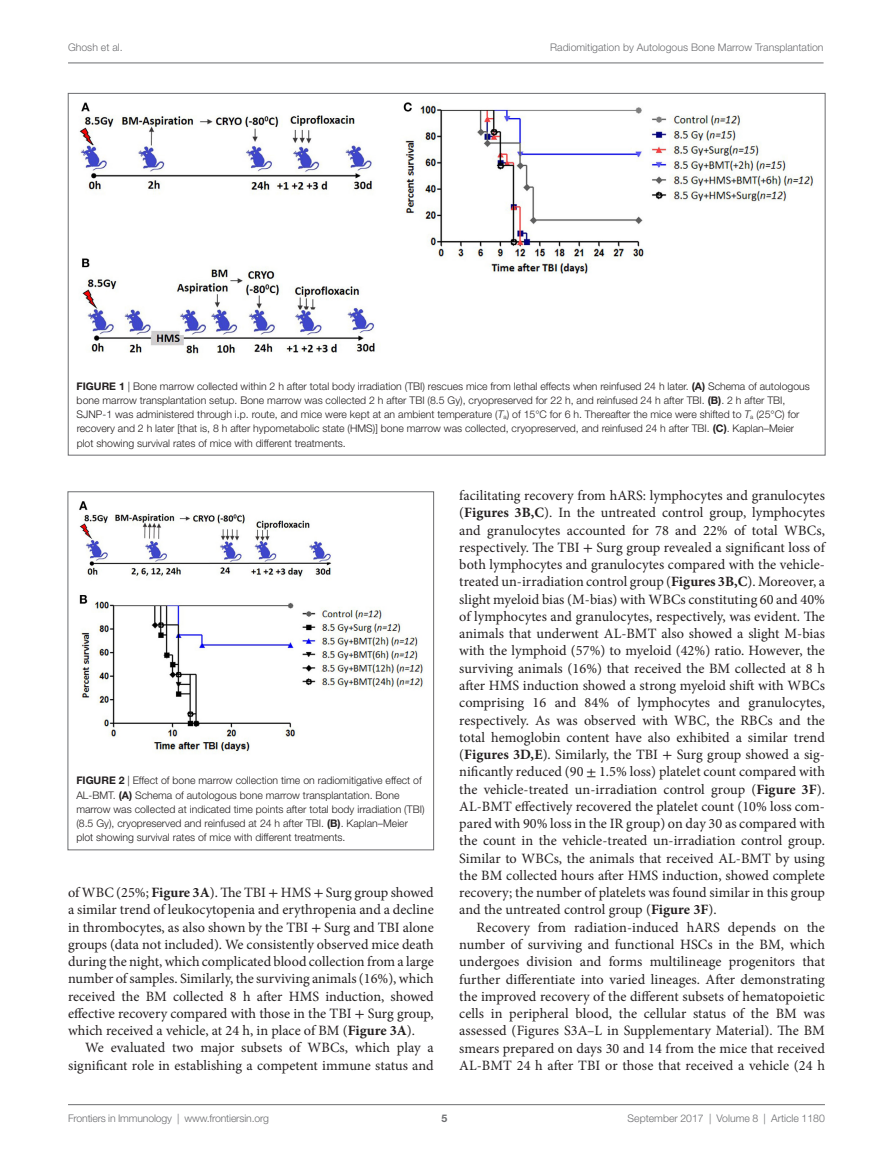
<style>
.page{position:relative;width:893px;height:1170px;background:#fff}
.page>*{position:absolute;margin:0;border:0;box-sizing:border-box;transform-origin:0 0}
.t1{font:14.25px/17.2px "Minion Pro";color:#231f20;text-align:justify}
.t2{font:300 10.5px/14.2px "Helvetica Neue LT Std";color:#231f20}
.t3{font:300 10.5px "Helvetica Neue LT Std";color:#6c6d70}
.t4{font:700 10.5px "Helvetica Neue LT Std";color:#6c6d70}
.s1{font-weight:700}
.s2{font-style:italic}
.s3{font-family:"STIX General"}
</style>
<div class="page">
<img style="left:79px;top:501px;width:344px;height:251px">
<div style="left:68px;top:491px;width:366px;height:359px;border:1px solid #6c6d70"></div>
<img style="left:79px;top:102px;width:734px;height:252px">
<hr style="left:68px;top:1104px;width:757px;height:1px;background:#6c6d70">
<hr style="left:68px;top:63px;width:755px;height:1px;background:#6c6d70">
<p class="t3" style="left:68px;top:41px;width:56px">Ghosh et al.</p>
<p class="t3" style="left:550px;top:41px;width:275px">Radiomitigation by Autologous Bone Marrow Transplantation</p>
<p class="t2" style="left:77px;top:378px;width:735px"><span class="s1">FIGURE 1</span> | Bone marrow collected within 2 h after total body irradiation (TBI) rescues mice from lethal effects when reinfused 24 h later. <span class="s1">(A)</span> Schema of autologous bone marrow transplantation setup. Bone marrow was collected 2 h after TBI (8.5 Gy), cryopreserved for 22 h, and reinfused 24 h after TBI. <span class="s1">(B)</span>. 2 h after TBI, SJNP-1 was administered through i.p. route, and mice were kept at an ambient temperature (<span class="s2">T</span><sub>a</sub>) of 15°C for 6 h. Thereafter the mice were shifted to <span class="s2">T</span><sub>a</sub> (25°C) for recovery and 2 h later [that is, 8 h after hypometabolic state (HMS)] bone marrow was collected, cryopreserved, and reinfused 24 h after TBI. <span class="s1">(C)</span>. Kaplan–Meier plot showing survival rates of mice with different treatments.</p>
<p class="t2" style="left:76px;top:773px;width:350px"><span class="s1">FIGURE 2</span> | Effect of bone marrow collection time on radiomitigative effect of AL-BMT. <span class="s1">(A)</span> Schema of autologous bone marrow transplantation. Bone marrow was collected at indicated time points after total body irradiation (TBI) (8.5 Gy), cryopreserved and reinfused at 24 h after TBI. <span class="s1">(B)</span>. Kaplan–Meier plot showing survival rates of mice with different treatments.</p>
<p class="t1" style="left:68px;top:883px;width:367px">of WBC (25%; <span class="s1">Figure 3A</span>). The TBI <span class="s3">+</span> HMS <span class="s3">+</span> Surg group showed a similar trend of leukocytopenia and erythropenia and a decline in thrombocytes, as also shown by the TBI <span class="s3">+</span> Surg and TBI alone groups (data not included). We consistently observed mice death during the night, which complicated blood collection from a large number of samples. Similarly, the surviving animals (16%), which received the BM collected 8 h after HMS induction, showed effective recovery compared with those in the TBI <span class="s3">+</span> Surg group, which received a vehicle, at 24 h, in place of BM (<span class="s1">Figure 3A</span>).</p>
<p class="t1" style="left:68px;top:1039px;width:367px;text-align:right">We evaluated two major subsets of WBCs, which play a significant role in establishing a competent immune status and</p>
<p class="t1" style="left:459px;top:487px;width:367px">facilitating recovery from hARS: lymphocytes and granulocytes (<span class="s1">Figures 3B,C</span>). In the untreated control group, lymphocytes and granulocytes accounted for 78 and 22% of total WBCs, respectively. The TBI <span class="s3">+</span> Surg group revealed a significant loss of both lymphocytes and granulocytes compared with the vehicle&shy;treated un-irradiation control group (<span class="s1">Figures 3B,C</span>). Moreover, a slight myeloid bias (M-bias) with WBCs constituting 60 and 40% of lymphocytes and granulocytes, respectively, was evident. The animals that underwent AL-BMT also showed a slight M-bias with the lymphoid (57%) to myeloid (42%) ratio. However, the surviving animals (16%) that received the BM collected at 8 h after HMS induction showed a strong myeloid shift with WBCs comprising 16 and 84% of lymphocytes and granulocytes, respectively. As was observed with WBC, the RBCs and the total hemoglobin content have also exhibited a similar trend (<span class="s1">Figures 3D,E</span>). Similarly, the TBI <span class="s3">+</span> Surg group showed a sig&shy;nificantly reduced (90 <span class="s3">±</span> 1.5% loss) platelet count compared with the vehicle-treated un-irradiation control group (<span class="s1">Figure 3F</span>).<br>AL-BMT effectively recovered the platelet count (10% loss com&shy;pared with 90% loss in the IR group) on day 30 as compared with the count in the vehicle-treated un-irradiation control group.<br>Similar to WBCs, the animals that received AL-BMT by using the BM collected hours after HMS induction, showed complete recovery; the number of platelets was found similar in this group and the untreated control group (<span class="s1">Figure 3F</span>).</p>
<p class="t1" style="left:459px;top:918px;width:367px;text-indent:17px">Recovery from radiation-induced hARS depends on the number of surviving and functional HSCs in the BM, which undergoes division and forms multilineage progenitors that further differentiate into varied lineages. After demonstrating the improved recovery of the different subsets of hematopoietic cells in peripheral blood, the cellular status of the BM was assessed (Figures S3A–L in Supplementary Material). The BM smears prepared on days 30 and 14 from the mice that received AL-BMT 24 h after TBI or those that received a vehicle (24 h</p>
<p class="t3" style="left:68px;top:1111px;width:203px">Frontiers in Immunology | www.frontiersin.org</p>
<p class="t3" style="left:628px;top:1111px;width:199px">September 2017 | Volume 8 | Article 1180</p>
<p class="t4" style="left:441px;top:1111px;width:7px">5</p>
</div>
